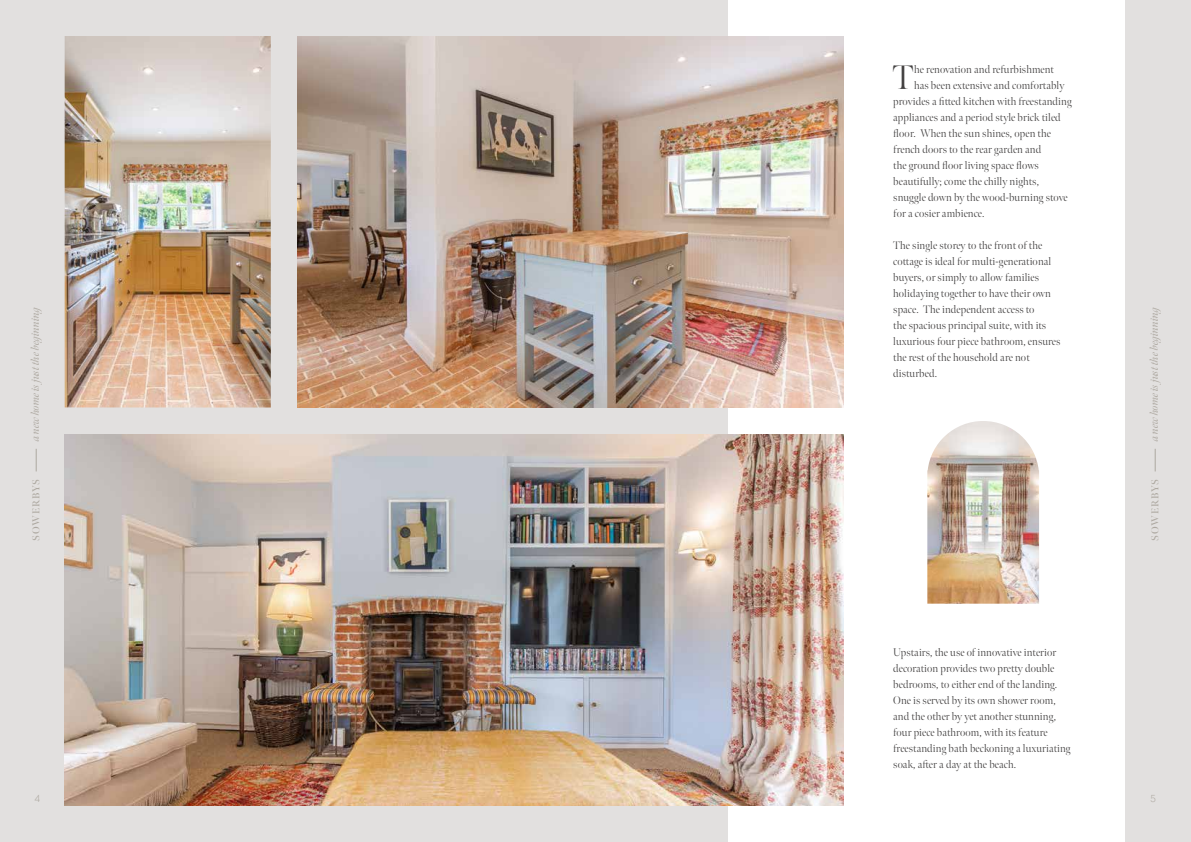
<style>
.page{position:relative;width:1191px;height:842px;background:#fff}
.page>*{position:absolute;margin:0;border:0;box-sizing:border-box;transform-origin:0 0}
.t1{font:300 34px "Meno Banner";color:#434141}
.t2{font:300 11px/16px "Meno Banner";letter-spacing:.01em;color:#434141}
.t3{font:italic 11px "Meno Banner";letter-spacing:-.01em;color:#ada8a0}
.t4{font:600 10px "Meno Banner";letter-spacing:.08em;color:#ada8a0}
.t5{font:300 10px "Quasimoda";color:#ada8a0}
</style>
<div class="page">
<div style="left:0;top:0;width:595px;height:842px;background:#e2e0df"></div>
<div style="left:595px;top:0;width:596px;height:842px;background:#e2e0df"></div>
<svg style="left:36px;top:449px;width:1px;height:22px"></svg>
<svg style="left:1155px;top:449px;width:1px;height:22px"></svg>
<div style="left:728px;top:0;width:396px;height:842px;background:#fff"></div>
<img style="left:65px;top:434px;width:779px;height:372px">
<img style="left:65px;top:36px;width:206px;height:371px">
<img style="left:298px;top:36px;width:546px;height:371px">
<img style="left:927px;top:421px;width:112px;height:183px">
<h1 class="t1" style="left:892px;top:57px;width:23px">T</h1>
<p class="t2" style="left:914px;top:61px;width:141px">he renovation and refurbishment</p>
<p class="t2" style="left:914px;top:77px;width:152px">has been extensive and comfortably</p>
<p class="t2" style="left:893px;top:93px;width:180px">provides a fitted kitchen with freestanding</p>
<p class="t2" style="left:893px;top:109px;width:169px">appliances and a period style brick tiled</p>
<p class="t2" style="left:893px;top:125px;width:159px">floor. When the sun shines, open the</p>
<p class="t2" style="left:893px;top:141px;width:149px">french doors to the rear garden and</p>
<p class="t2" style="left:893px;top:157px;width:147px">the ground floor living space flows</p>
<p class="t2" style="left:893px;top:173px;width:147px">beautifully; come the chilly nights,</p>
<p class="t2" style="left:893px;top:189px;width:176px">snuggle down by the wood-burning stove</p>
<p class="t2" style="left:893px;top:205px;width:93px">for a cosier ambience.</p>
<p class="t2" style="left:893px;top:237px;width:169px">The single storey to the front of the cottage is ideal for multi-generational buyers, or simply to allow families holidaying together to have their own space. The independent access to<br>the spacious principal suite, with its luxurious four piece bathroom, ensures the rest of the household are not disturbed.</p>
<p class="t3" style="left:29px;top:441px;width:138px;rotate:-90deg">a new home is just the beginning</p>
<p class="t3" style="left:1147px;top:441px;width:138px;rotate:-90deg">a new home is just the beginning</p>
<p class="t4" style="left:30px;top:541px;width:63px;rotate:-90deg">SOWERBYS</p>
<p class="t4" style="left:1149px;top:541px;width:63px;rotate:-90deg">SOWERBYS</p>
<p class="t2" style="left:893px;top:644px;width:179px">Upstairs, the use of innovative interior decoration provides two pretty double bedrooms, to either end of the landing.<br>One is served by its own shower room, and the other by yet another stunning, four piece bathroom, with its feature freestanding bath beckoning a luxuriating soak, after a day at the beach.</p>
<p class="t5" style="left:35px;top:791px;width:7px">4</p>
<p class="t5" style="left:1150px;top:791px;width:7px">5</p>
</div>
